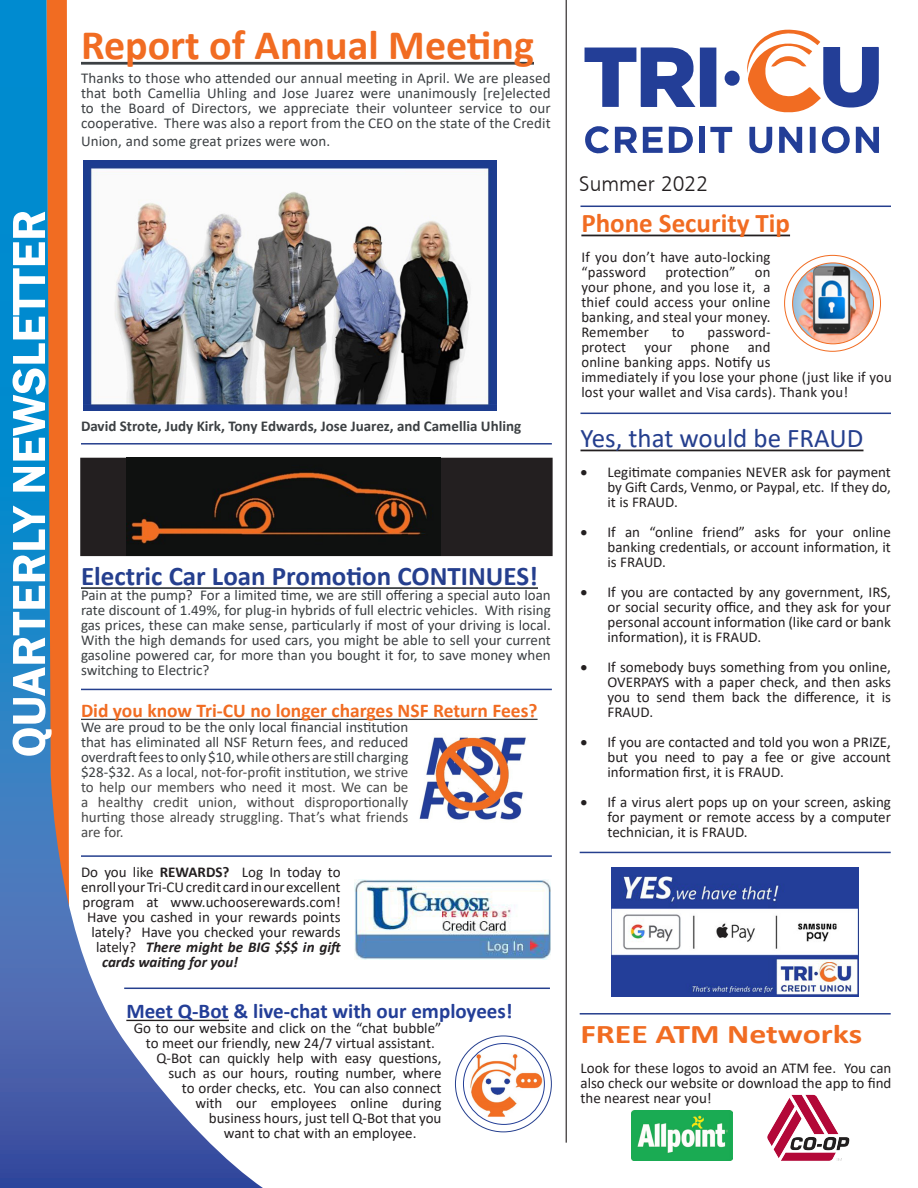
<style>
.page{position:relative;width:918px;height:1188px;background:#fff}
.page>*{position:absolute;margin:0;border:0;box-sizing:border-box;transform-origin:0 0}
.t1{font:700 42px "Calibri";color:#f16c22}
.t2{font:700 27px "Calibri";color:#253f8e}
.t3{font:27px "Calibri";color:#253f8e}
.t4{font:700 27px "Calibri";color:#f16c22}
.t5{font:700 27px "Calibri";color:#f16c22;scale:1.25 1}
.t6{font:300 22.05px "Frugal Sans";color:#231f20}
._2gmchg{font:700 21px "Calibri";color:#233e97}
.t7{font:700 19.5px "Calibri";color:#f16c22}
._2gmchg-2{font:15px/15px "Calibri";color:#231f20;text-align:justify}
.No_Spacing{font:15px/15px "Calibri";color:#3c4043;text-align:justify}
.t8{font:15px/15px "Calibri";color:#4a4a4a;text-align:justify}
.t9{font:700 15px "Calibri";color:#3c4043}
.t10{font:italic 700 15px "Calibri";color:#231f20}
.s1{color:#3c4043}
.s2{font-weight:700}
.s3{font-weight:400;font-style:normal}
</style>
<div class="page">
<div style="left:81px;top:458px;width:471px;height:97px;background:#231f20"></div>
<div style="left:80px;top:458px;width:473px;height:98px;border:2px solid #231f20"></div>
<hr style="left:81px;top:587px;width:457px;height:2px;background:#3c4043">
<hr style="left:580px;top:206px;width:311px;height:1px;background:#253f8e">
<img style="left:354px;top:879px;width:197px;height:80px">
<hr style="left:81px;top:689px;width:471px;height:1px;background:#253f8e">
<hr style="left:580px;top:852px;width:311px;height:1px;background:#253f8e">
<hr style="left:580px;top:1013px;width:311px;height:2px;background:#253f8e">
<hr style="left:81px;top:62px;width:453px;height:3px;background:#3c4043">
<img style="left:263px;top:160px;width:234px;height:250px">
<img style="left:263px;top:458px;width:178px;height:98px">
<hr style="left:81px;top:719px;width:457px;height:1px;background:#3c4043">
<hr style="left:580px;top:450px;width:283px;height:1px;background:#231f20">
<hr style="left:81px;top:443px;width:471px;height:2px;background:#253f8e">
<hr style="left:580px;top:413px;width:311px;height:1px;background:#253f8e">
<hr style="left:81px;top:855px;width:471px;height:2px;background:#253f8e">
<hr style="left:124px;top:988px;width:426px;height:1px;background:#253f8e">
<img style="left:419px;top:736px;width:107px;height:84px">
<img style="left:611px;top:868px;width:248px;height:128px">
<img style="left:632px;top:1110px;width:101px;height:51px">
<img style="left:767px;top:1094px;width:83px;height:67px">
<hr style="left:581px;top:235px;width:209px;height:1px;background:#231f20">
<svg style="left:785px;top:255px;width:96px;height:96px"></svg>
<img style="left:793px;top:263px;width:81px;height:81px;border-radius:40px">
<div style="left:792px;top:263px;width:82px;height:81px;border:1px solid #f16c22;border-radius:50%"></div>
<svg style="left:455px;top:1036px;width:96px;height:96px"></svg>
<img style="left:468px;top:1053px;width:75px;height:64px">
<div style="left:463px;top:1043px;width:82px;height:82px;border:1px solid #233e97;border-radius:50%"></div>
<svg style="left:0;top:0;width:263px;height:1188px"></svg>
<svg style="left:585px;top:47px;width:131px;height:60px"></svg>
<svg style="left:779px;top:127px;width:23px;height:26px"></svg>
<svg style="left:615px;top:127px;width:22px;height:26px"></svg>
<svg style="left:669px;top:127px;width:24px;height:26px"></svg>
<svg style="left:643px;top:127px;width:20px;height:26px"></svg>
<svg style="left:749px;top:127px;width:23px;height:26px"></svg>
<svg style="left:585px;top:126px;width:24px;height:28px"></svg>
<svg style="left:710px;top:127px;width:22px;height:26px"></svg>
<div style="left:725px;top:71px;width:15px;height:15px;background:#233e97;border-radius:50%"></div>
<svg style="left:747px;top:29px;width:132px;height:84px"></svg>
<svg style="left:810px;top:126px;width:69px;height:27px"></svg>
<div style="left:699px;top:127px;width:6px;height:26px;background:#233e97"></div>
<hr style="left:566px;top:0;width:1px;height:1143px;background:#231f20">
<svg style="left:13px;top:0;width:56px;height:919px"></svg>
<p class="t1" style="left:81px;top:15px;width:454px">Report of Annual Meeting</p>
<p class="No_Spacing" style="left:81px;top:70px;width:471px">Thanks to those who attended our annual meeting in April. We are pleased that both Camellia Uhling and Jose Juarez were unanimously [re]elected to the Board of Directors, we appreciate their volunteer service to our cooperative. There was also a report from the CEO on the state of the Credit</p>
<p class="No_Spacing" style="left:81px;top:133px;width:251px">Union, and some great prizes were won.</p>
<p class="t9" style="left:81px;top:415px;width:442px">David Strote, Judy Kirk, Tony Edwards, Jose Juarez, and Camellia Uhling</p>
<p class="t2" style="left:81px;top:557px;width:459px">Electric Car Loan Promotion CONTINUES!</p>
<p class="No_Spacing" style="left:81px;top:587px;width:471px">Pain at the pump? For a limited time, we are still offering a special auto loan rate discount of 1.49%, for plug-in hybrids of full electric vehicles. With rising gas prices, these can make sense, particularly if most of your driving is local.<br>With the high demands for used cars, you might be able to sell your current gasoline powered car, for more than you bought it for, to save money when switching to Electric?</p>
<p class="t7" style="left:81px;top:697px;width:458px">Did you know Tri-CU no longer charges NSF Return Fees?</p>
<p class="t8" style="left:81px;top:719px;width:329px"><span class="s1">We are proud to be the only local financial institution that has eliminated all NSF Return fees, and reduced overdraft fees to only $10, while others are still charging $28-$32.</span> As a local, not‐for‐profit institution, we strive to help our members who need it most. We can be a healthy credit union, without disproportionally hurting those already struggling. That’s what friends are for.</p>
<p class="_2gmchg-2" style="left:81px;top:865px;width:261px">Do you like <span class="s2">REWARDS?</span> Log In today to</p>
<p class="_2gmchg-2" style="left:81px;top:880px;width:261px">enroll your Tri-CU credit card in our excellent</p>
<p class="_2gmchg-2" style="left:82px;top:895px;width:260px">program at www.uchooserewards.com!</p>
<p class="_2gmchg-2" style="left:87px;top:910px;width:255px">Have you cashed in your rewards points</p>
<p class="_2gmchg-2" style="left:92px;top:925px;width:251px">lately? Have you checked your rewards</p>
<p class="t10" style="left:96px;top:937px;width:248px"><span class="s3">lately?</span> There might be BIG $$$ in gift</p>
<p class="t10" style="left:102px;top:952px;width:138px">cards waiting for you!</p>
<p class="_2gmchg" style="left:126px;top:996px;width:388px">Meet Q-Bot &amp; live-chat with our employees!</p>
<p class="_2gmchg-2" style="left:134px;top:1020px;width:309px;text-align:center">Go to our website and click on the “chat bubble” to meet our friendly, new 24/7 virtual assistant.</p>
<p class="_2gmchg-2" style="left:156px;top:1050px;width:287px">Q-Bot can quickly help with easy questions,</p>
<p class="_2gmchg-2" style="left:168px;top:1065px;width:275px">such as our hours, routing number, where</p>
<p class="_2gmchg-2" style="left:182px;top:1080px;width:261px">to order checks, etc. You can also connect</p>
<p class="_2gmchg-2" style="left:195px;top:1095px;width:248px">with our employees online during</p>
<p class="_2gmchg-2" style="left:209px;top:1110px;width:234px">business hours, just tell Q-Bot that you</p>
<p class="_2gmchg-2" style="left:224px;top:1125px;width:194px">want to chat with an employee.</p>
<p class="t6" style="left:579px;top:171px;width:131px">Summer 2022</p>
<p class="t4" style="left:581px;top:204px;width:210px">Phone Security Tip</p>
<p class="_2gmchg-2" style="left:581px;top:250px;width:191px">If you don’t have auto-locking “password</p>
<p class="_2gmchg-2" style="left:665px;top:265px;width:72px">protection”</p>
<p class="_2gmchg-2" style="left:581px;top:265px;width:191px;text-indent:173px">on your phone, and you lose it, a thief could access your online banking, and steal your money.<br>Remember</p>
<p class="_2gmchg-2" style="left:581px;top:325px;width:312px;text-align:left;text-indent:126px">password-<br>protect your phone and<br>online banking apps. Notify us<br>immediately if you lose your phone (just like if you lost your wallet and Visa cards). Thank you!</p>
<p class="_2gmchg-2" style="left:672px;top:325px;width:14px">to</p>
<p class="t3" style="left:580px;top:420px;width:285px">Yes, that would be FRAUD</p>
<p class="_2gmchg-2" style="left:608px;top:465px;width:285px;text-indent:-27px">• Legitimate companies NEVER ask for payment by Gift Cards, Venmo, or Paypal, etc. If they do, it is FRAUD.</p>
<p class="_2gmchg-2" style="left:608px;top:525px;width:285px;text-indent:-27px">• If an “online friend” asks for your online banking credentials, or account information, it is FRAUD.</p>
<p class="_2gmchg-2" style="left:608px;top:585px;width:285px;text-indent:-27px">• If you are contacted by any government, IRS, or social security office, and they ask for your personal account information (like card or bank information), it is FRAUD.</p>
<p class="_2gmchg-2" style="left:608px;top:660px;width:285px;text-indent:-27px">• If somebody buys something from you online, OVERPAYS with a paper check, and then asks you to send them back the difference, it is FRAUD.</p>
<p class="_2gmchg-2" style="left:608px;top:735px;width:285px;text-indent:-27px">• If you are contacted and told you won a PRIZE, but you need to pay a fee or give account information first, it is FRAUD.</p>
<p class="_2gmchg-2" style="left:608px;top:795px;width:285px;text-indent:-27px">• If a virus alert pops up on your screen, asking for payment or remote access by a computer technician, it is FRAUD.</p>
<p class="t5" style="left:580px;top:1015px;width:227px">FREE ATM Networks</p>
<p class="_2gmchg-2" style="left:580px;top:1060px;width:313px">Look for these logos to avoid an ATM fee. You can also check our website or download the app to find the nearest near you!</p>
</div>
